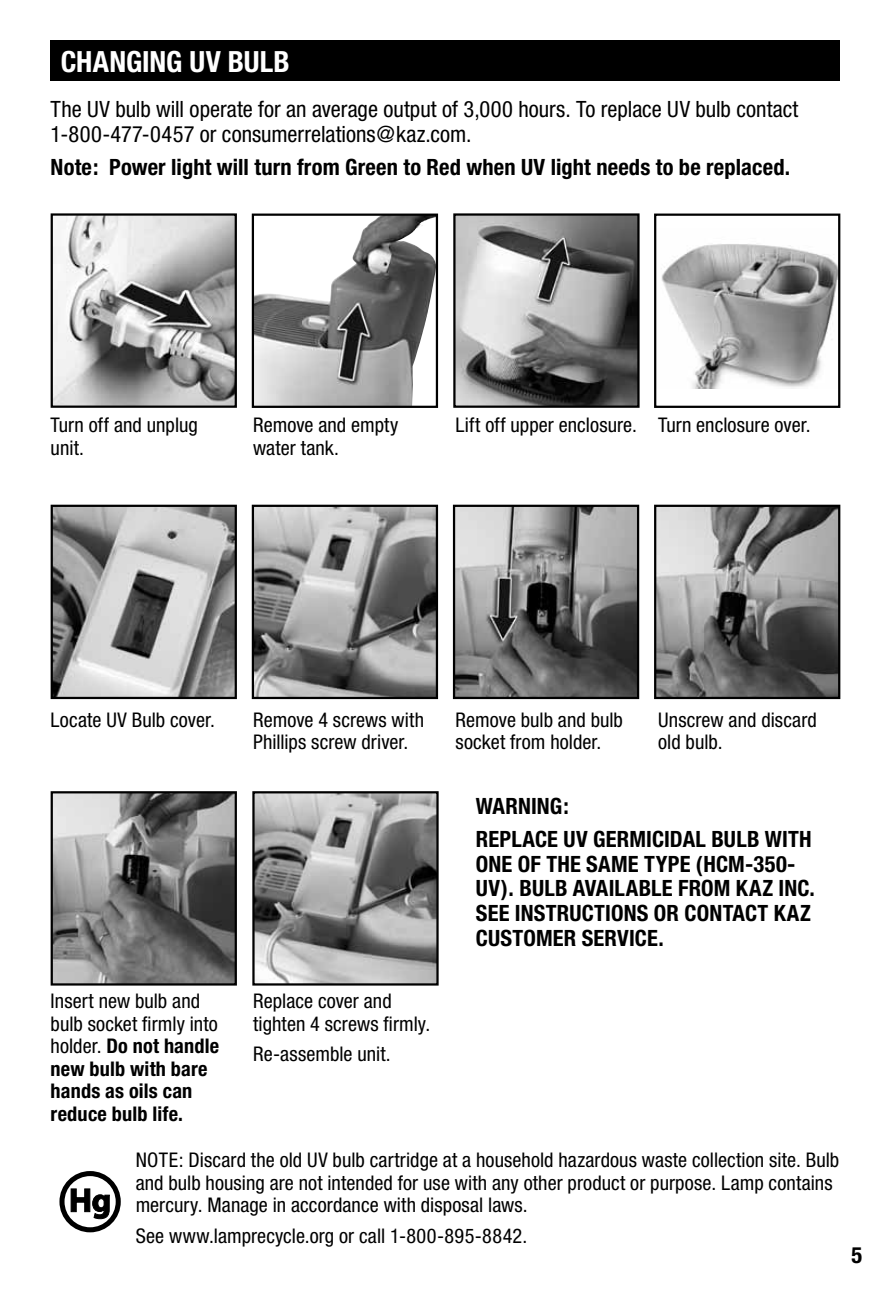
<style>
.page{position:relative;width:891px;height:1296px;background:#fff}
.page>*{position:absolute;margin:0;border:0;box-sizing:border-box;transform-origin:0 0}
.t1{font:700 condensed 29.25px "Helvetica Neue";letter-spacing:-.005em;color:#fff}
.t2{font:700 condensed 22.5px/24.8px "Helvetica Neue";letter-spacing:.01em;color:#000}
.t3{font:condensed 22.5px/24.8px "Helvetica Neue";color:#000}
.t4{font:condensed 20.25px/22.5px "Helvetica Neue";letter-spacing:.005em;color:#000}
.t5{font:700 condensed 20.25px/22.5px "Helvetica Neue";letter-spacing:.01em;color:#000}
.s1{font-weight:400}
</style>
<div class="page">
<div style="left:51px;top:40px;width:789px;height:41px;background:#000"></div>
<img style="left:255px;top:217px;width:180px;height:188px">
<div style="left:252px;top:214px;width:186px;height:194px;border:2px solid #000"></div>
<img style="left:661px;top:244px;width:176px;height:145px">
<div style="left:654px;top:214px;width:186px;height:194px;border:2px solid #000"></div>
<img style="left:54px;top:508px;width:180px;height:188px">
<div style="left:51px;top:505px;width:186px;height:194px;border:2px solid #000"></div>
<img style="left:255px;top:508px;width:180px;height:188px">
<div style="left:252px;top:505px;width:186px;height:194px;border:2px solid #000"></div>
<img style="left:456px;top:508px;width:180px;height:188px">
<div style="left:453px;top:505px;width:186px;height:194px;border:2px solid #000"></div>
<img style="left:54px;top:794px;width:180px;height:189px">
<div style="left:51px;top:791px;width:186px;height:195px;border:2px solid #000"></div>
<img style="left:54px;top:216px;width:180px;height:189px">
<div style="left:51px;top:213px;width:186px;height:195px;border:2px solid #000"></div>
<img style="left:255px;top:794px;width:181px;height:189px">
<div style="left:252px;top:791px;width:187px;height:195px;border:2px solid #000"></div>
<img style="left:657px;top:508px;width:180px;height:188px">
<div style="left:654px;top:505px;width:186px;height:194px;border:2px solid #000"></div>
<img style="left:456px;top:216px;width:181px;height:189px">
<div style="left:453px;top:213px;width:187px;height:195px;border:2px solid #000"></div>
<svg style="left:71px;top:1188px;width:39px;height:31px"></svg>
<div style="left:59px;top:1171px;width:62px;height:61px;border:5px solid #000;border-radius:50%"></div>
<h1 class="t1" style="left:61px;top:44px;width:230px">CHANGING UV BULB</h1>
<p class="t3" style="left:51px;top:97px;width:749px">The UV bulb will operate for an average output of 3,000 hours. To replace UV bulb contact<br>1-800-477-0457 or consumerrelations@kaz.com.</p>
<p class="t2" style="left:51px;top:154px;width:741px">Note: Power light will turn from Green to Red when UV light needs to be replaced.</p>
<p class="t4" style="left:51px;top:413px;width:149px">Turn off and unplug unit.</p>
<p class="t4" style="left:253px;top:413px;width:147px">Remove and empty water tank.</p>
<p class="t4" style="left:456px;top:413px;width:357px">Lift off upper enclosure. Turn enclosure over.</p>
<p class="t4" style="left:51px;top:708px;width:166px">Locate UV Bulb cover.</p>
<p class="t4" style="left:253px;top:708px;width:172px">Remove 4 screws with<br>Phillips screw driver.</p>
<p class="t4" style="left:456px;top:708px;width:169px">Remove bulb and bulb socket from holder.</p>
<p class="t4" style="left:658px;top:708px;width:160px">Unscrew and discard old bulb.</p>
<p class="t2" style="left:476px;top:789px;width:337px;line-height:32.9px">WARNING:<br>REPLACE UV GERMICIDAL BULB WITH</p>
<p class="t2" style="left:476px;top:851px;width:341px">ONE OF THE SAME TYPE (HCM-350-<br>UV). BULB AVAILABLE FROM KAZ INC.<br>SEE INSTRUCTIONS OR CONTACT KAZ<br>CUSTOMER SERVICE.</p>
<p class="t5" style="left:51px;top:989px;width:170px"><span class="s1">Insert new bulb and bulb socket firmly into holder.</span> Do not handle new bulb with bare hands as oils can reduce bulb life.</p>
<p class="t4" style="left:253px;top:990px;width:179px">Replace cover and tighten 4 screws firmly.</p>
<p class="t4" style="left:253px;top:1043px;width:139px">Re-assemble unit.</p>
<p class="t4" style="left:136px;top:1149px;width:705px">NOTE: Discard the old UV bulb cartridge at a household hazardous waste collection site. Bulb and bulb housing are not intended for use with any other product or purpose. Lamp contains mercury. Manage in accordance with disposal laws.</p>
<p class="t4" style="left:136px;top:1224px;width:393px">See www.lamprecycle.org or call 1-800-895-8842.</p>
<p class="t2" style="left:852px;top:1242px;width:12px">5</p>
</div>
